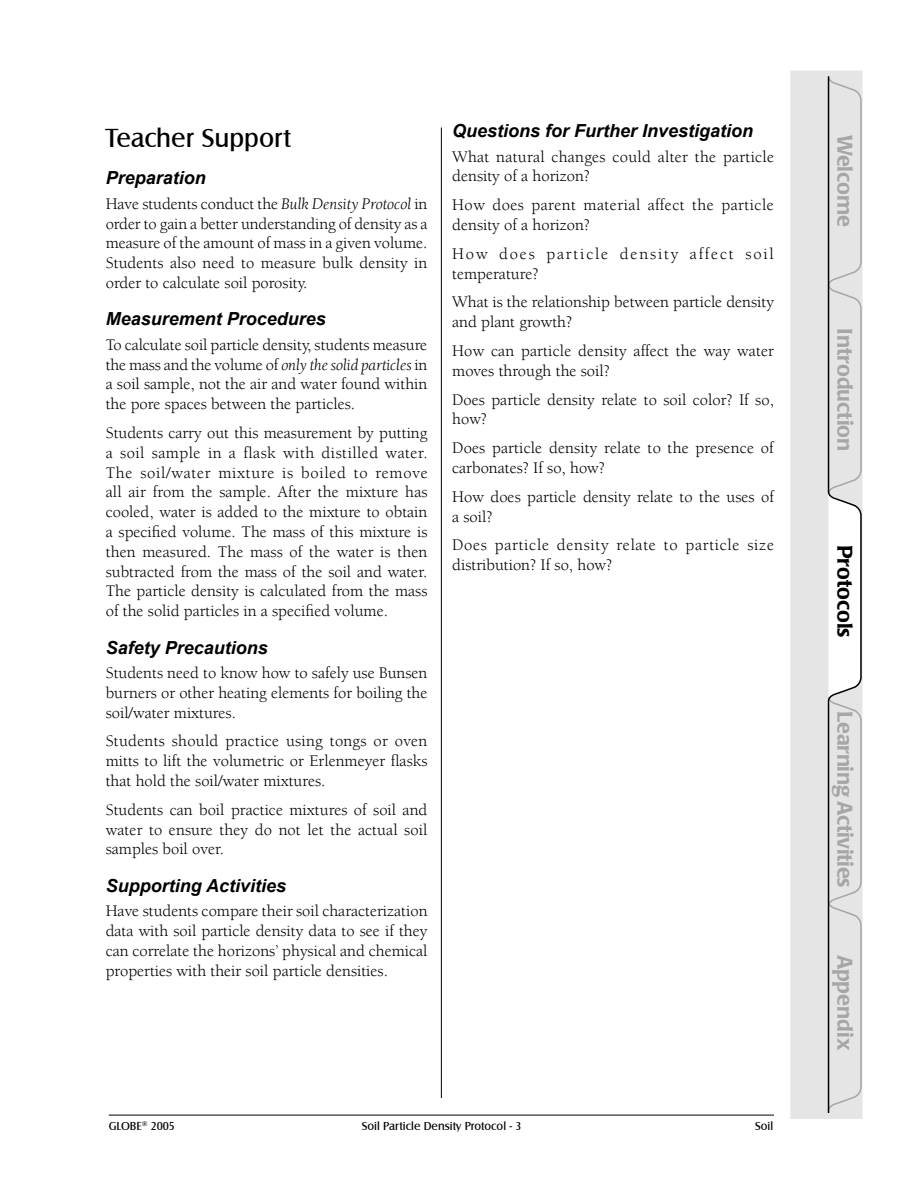
<style>
.page{position:relative;width:918px;height:1188px;background:#fff}
.page>*{position:absolute;margin:0;border:0;box-sizing:border-box;transform-origin:0 0}
.HTML_H2{font:27px "Castle T";color:#000}
.t1{font:500 21px "Poppl Laudatio";color:#a6a6a6}
.t2{font:500 21px "Poppl Laudatio";color:#000}
.HTML_H3{font:italic 700 18px "Arial";color:#000}
.HTML_Body_Text{font:16.5px/19.8px "Berkeley";color:#000;text-align:justify}
.HTML_Body_Text-2{font:16.5px/19.8px "Berkeley";letter-spacing:.045em;color:#000}
.HTML_Body_Text-3{font:16.5px/19.8px "Berkeley";letter-spacing:.03em;color:#000}
.HTML_Body_Text-4{font:16.5px/19.8px "Berkeley";letter-spacing:.11em;color:#000}
.t3{font:12px "Castle T";color:#000}
.s1{font-style:italic}
</style>
<div class="page">
<hr style="left:441px;top:128px;width:1px;height:970px;background:#000">
<hr style="left:109px;top:1115px;width:665px;height:1px;background:#000">
<div style="left:790px;top:71px;width:72px;height:1048px;background:#e5e5e5"></div>
<svg style="left:827px;top:75px;width:35px;height:1039px"></svg>
<p class="HTML_H2" style="left:106px;top:123px;width:187px">Teacher Support</p>
<p class="HTML_H3" style="left:106px;top:166px;width:102px">Preparation</p>
<p class="HTML_Body_Text" style="left:106px;top:194px;width:323px">Have students conduct the <span class="s1">Bulk Density Protocol</span> in order to gain a better understanding of density as a measure of the amount of mass in a given volume.<br>Students also need to measure bulk density in order to calculate soil porosity.</p>
<p class="HTML_H3" style="left:106px;top:307px;width:222px">Measurement Procedures</p>
<p class="HTML_Body_Text" style="left:106px;top:335px;width:323px">To calculate soil particle density, students measure the mass and the volume of <span class="s1">only the solid particles</span> in a soil sample, not the air and water found within the pore spaces between the particles.</p>
<p class="HTML_Body_Text" style="left:106px;top:423px;width:323px">Students carry out this measurement by putting a soil sample in a flask with distilled water.<br>The soil/water mixture is boiled to remove all air from the sample. After the mixture has cooled, water is added to the mixture to obtain a specified volume. The mass of this mixture is then measured. The mass of the water is then subtracted from the mass of the soil and water.<br>The particle density is calculated from the mass of the solid particles in a specified volume.</p>
<p class="HTML_H3" style="left:106px;top:636px;width:164px">Safety Precautions</p>
<p class="HTML_Body_Text" style="left:106px;top:663px;width:323px">Students need to know how to safely use Bunsen burners or other heating elements for boiling the soil/water mixtures.</p>
<p class="HTML_Body_Text" style="left:106px;top:732px;width:323px">Students should practice using tongs or oven mitts to lift the volumetric or Erlenmeyer flasks that hold the soil/water mixtures.</p>
<p class="HTML_Body_Text" style="left:106px;top:800px;width:323px">Students can boil practice mixtures of soil and water to ensure they do not let the actual soil samples boil over.</p>
<p class="HTML_H3" style="left:106px;top:874px;width:182px">Supporting Activities</p>
<p class="HTML_Body_Text" style="left:106px;top:901px;width:323px">Have students compare their soil characterization data with soil particle density data to see if they can correlate the horizons’ physical and chemical properties with their soil particle densities.</p>
<p class="HTML_H3" style="left:452px;top:119px;width:303px">Questions for Further Investigation</p>
<p class="HTML_Body_Text" style="left:452px;top:147px;width:323px">What natural changes could alter the particle density of a horizon?</p>
<p class="HTML_Body_Text-3" style="left:452px;top:195px;width:323px">How does parent material affect the particle density of a horizon?</p>
<p class="HTML_Body_Text-4" style="left:452px;top:244px;width:323px">How does particle density affect soil temperature?</p>
<p class="HTML_Body_Text" style="left:452px;top:293px;width:323px">What is the relationship between particle density and plant growth?</p>
<p class="HTML_Body_Text" style="left:452px;top:341px;width:323px">How can particle density affect the way water moves through the soil?</p>
<p class="HTML_Body_Text" style="left:452px;top:390px;width:323px">Does particle density relate to soil color? If so, how?</p>
<p class="HTML_Body_Text" style="left:452px;top:438px;width:323px">Does particle density relate to the presence of carbonates? If so, how?</p>
<p class="HTML_Body_Text" style="left:452px;top:487px;width:323px">How does particle density relate to the uses of a soil?</p>
<p class="HTML_Body_Text-2" style="left:452px;top:536px;width:323px">Does particle density relate to particle size distribution? If so, how?</p>
<p class="t3" style="left:109px;top:1119px;width:68px">GLOBE<sup>®</sup> 2005</p>
<p class="t3" style="left:362px;top:1119px;width:161px">Soil Particle Density Protocol - 3</p>
<p class="t3" style="left:755px;top:1119px;width:20px">Soil</p>
<p class="t1" style="left:857px;top:135px;width:94px;rotate:90deg">Welcome</p>
<p class="t1" style="left:857px;top:328px;width:125px;rotate:90deg">Introduction</p>
<p class="t2" style="left:857px;top:545px;width:94px;rotate:90deg">Protocols</p>
<p class="t1" style="left:857px;top:711px;width:178px;rotate:90deg">Learning Activities</p>
<p class="t1" style="left:857px;top:955px;width:97px;rotate:90deg">Appendix</p>
</div>
